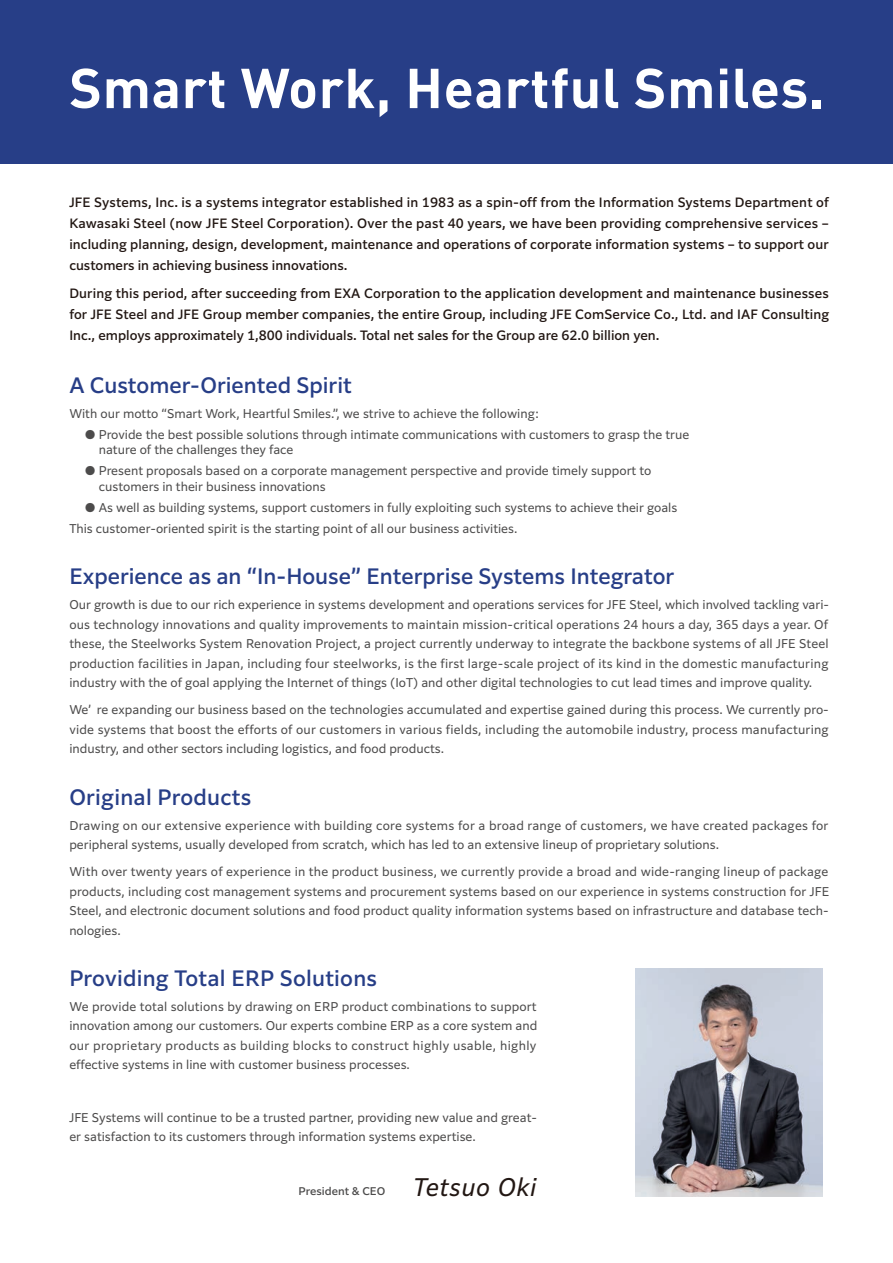
<style>
.page{position:relative;width:893px;height:1263px;background:#fff}
.page>*{position:absolute;margin:0;border:0;box-sizing:border-box;transform-origin:0 0}
.t1{font:700 55.35px "DIN Pro";letter-spacing:.01em;color:#fff}
.t2{font:italic 24px "Clarimo UDPE";letter-spacing:.025em;color:#221713}
.t3{font:500 21px "Clarimo UDPE";color:#273e87}
.t4{font:500 12.75px/21px "Clarimo UDPE";color:#221713;text-align:justify}
.t5{font:12px/19.5px "Clarimo UDPE";color:#4c4b4b}
.t6{font:500 10.5px "Clarimo UDPE";color:#4c4b4b}
</style>
<div class="page">
<div style="left:0;top:0;width:892px;height:163px;background:#273e87"></div>
<img style="left:636px;top:968px;width:186px;height:229px">
<h1 class="t1" style="left:69px;top:42px;width:757px">Smart Work, Heartful Smiles.</h1>
<p class="t4" style="left:69px;top:191px;width:761px">JFE Systems, Inc. is a systems integrator established in 1983 as a spin-off from the Information Systems Department of Kawasaki Steel (now JFE Steel Corporation). Over the past 40 years, we have been providing comprehensive services – including planning, design, development, maintenance and operations of corporate information systems – to support our customers in achieving business innovations.</p>
<p class="t4" style="left:69px;top:282px;width:761px">During this period, after succeeding from EXA Corporation to the application development and maintenance businesses for JFE Steel and JFE Group member companies, the entire Group, including JFE ComService Co., Ltd. and IAF Consulting Inc., employs approximately 1,800 individuals. Total net sales for the Group are 62.0 billion yen.</p>
<h3 class="t3" style="left:69px;top:368px;width:284px">A Customer-Oriented Spirit</h3>
<p class="t5" style="left:69px;top:403px;width:472px">With our motto “Smart Work, Heartful Smiles.”, we strive to achieve the following:</p>
<p class="t5" style="left:99px;top:426px;width:592px;line-height:15px;text-indent:-14px">● Provide the best possible solutions through intimate communications with customers to grasp the true nature of the challenges they face</p>
<p class="t5" style="left:99px;top:461px;width:554px;line-height:16.5px;text-indent:-14px">● Present proposals based on a corporate management perspective and provide timely support to customers in their business innovations</p>
<p class="t5" style="left:69px;top:497px;width:609px;line-height:21px;text-indent:15px">● As well as building systems, support customers in fully exploiting such systems to achieve their goals<br>This customer-oriented spirit is the starting point of all our business activities.</p>
<h3 class="t3" style="left:69px;top:560px;width:607px">Experience as an “In-House” Enterprise Systems Integrator</h3>
<p class="t5" style="left:69px;top:594px;width:761px;text-align:justify">Our growth is due to our rich experience in systems development and operations services for JFE Steel, which involved tackling vari&shy;ous technology innovations and quality improvements to maintain mission-critical operations 24 hours a day, 365 days a year. Of these, the Steelworks System Renovation Project, a project currently underway to integrate the backbone systems of all JFE Steel production facilities in Japan, including four steelworks, is the first large-scale project of its kind in the domestic manufacturing industry with the of goal applying the Internet of things (IoT) and other digital technologies to cut lead times and improve quality.</p>
<p class="t5" style="left:69px;top:699px;width:761px;text-align:justify">We’ re expanding our business based on the technologies accumulated and expertise gained during this process. We currently pro&shy;vide systems that boost the efforts of our customers in various fields, including the automobile industry, process manufacturing industry, and other sectors including logistics, and food products.</p>
<h3 class="t3" style="left:69px;top:780px;width:183px">Original Products</h3>
<p class="t5" style="left:69px;top:815px;width:761px">Drawing on our extensive experience with building core systems for a broad range of customers, we have created packages for peripheral systems, usually developed from scratch, which has led to an extensive lineup of proprietary solutions.</p>
<p class="t5" style="left:69px;top:861px;width:761px;text-align:justify">With over twenty years of experience in the product business, we currently provide a broad and wide-ranging lineup of package products, including cost management systems and procurement systems based on our experience in systems construction for JFE Steel, and electronic document solutions and food product quality information systems based on infrastructure and database tech&shy;nologies.</p>
<h3 class="t3" style="left:69px;top:961px;width:309px">Providing Total ERP Solutions</h3>
<p class="t5" style="left:69px;top:995px;width:469px;text-align:justify">We provide total solutions by drawing on ERP product combinations to support innovation among our customers. Our experts combine ERP as a core system and our proprietary products as building blocks to construct highly usable, highly effective systems in line with customer business processes.</p>
<p class="t5" style="left:69px;top:1106px;width:469px">JFE Systems will continue to be a trusted partner, providing new value and great&shy;er satisfaction to its customers through information systems expertise.</p>
<p class="t6" style="left:298px;top:1183px;width:88px">President &amp; CEO</p>
<h2 class="t2" style="left:413px;top:1168px;width:125px">Tetsuo Oki</h2>
</div>
